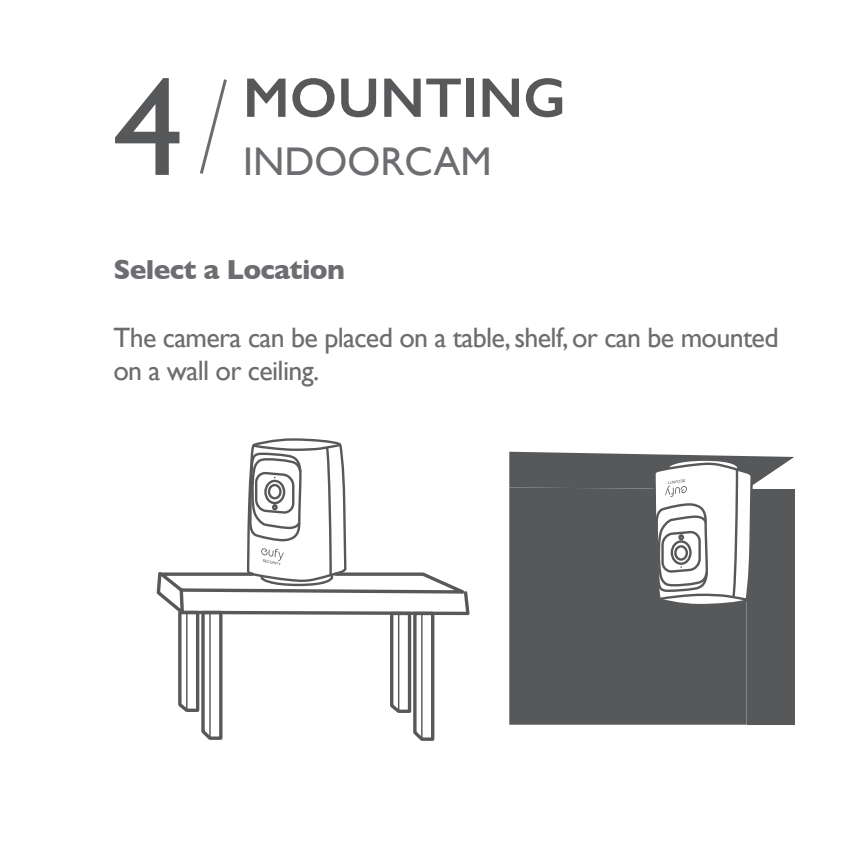
<style>
.page{position:relative;width:851px;height:851px;background:#fff}
.page>*{position:absolute;margin:0;border:0;box-sizing:border-box;transform-origin:0 0}
.t1{font:140px "Gill Sans";color:#57585a}
.t2{font:600 56px "Gill Sans";color:#57585a}
.t3{font:40px "Gill Sans";color:#6c6d70}
.t4{font:28px/33.6px "Gill Sans";letter-spacing:-.025em;color:#6c6d70}
.t5{font:700 28px "Gill Sans";letter-spacing:-.025em;color:#6c6d70}
</style>
<div class="page">
<svg style="left:200px;top:79px;width:27px;height:95px"></svg>
<svg style="left:156px;top:438px;width:314px;height:303px"></svg>
<svg style="left:509px;top:451px;width:285px;height:274px;background:#727274"></svg>
<h1 class="t1" style="left:113px;top:45px;width:72px">4</h1>
<h2 class="t2" style="left:243px;top:64px;width:324px">MOUNTING</h2>
<h3 class="t3" style="left:243px;top:138px;width:250px">INDOORCAM</h3>
<p class="t5" style="left:113px;top:247px;width:233px">Select a Location</p>
<p class="t4" style="left:113px;top:320px;width:666px">The camera can be placed on a table, shelf, or can be mounted on a wall or ceiling.</p>
</div>
